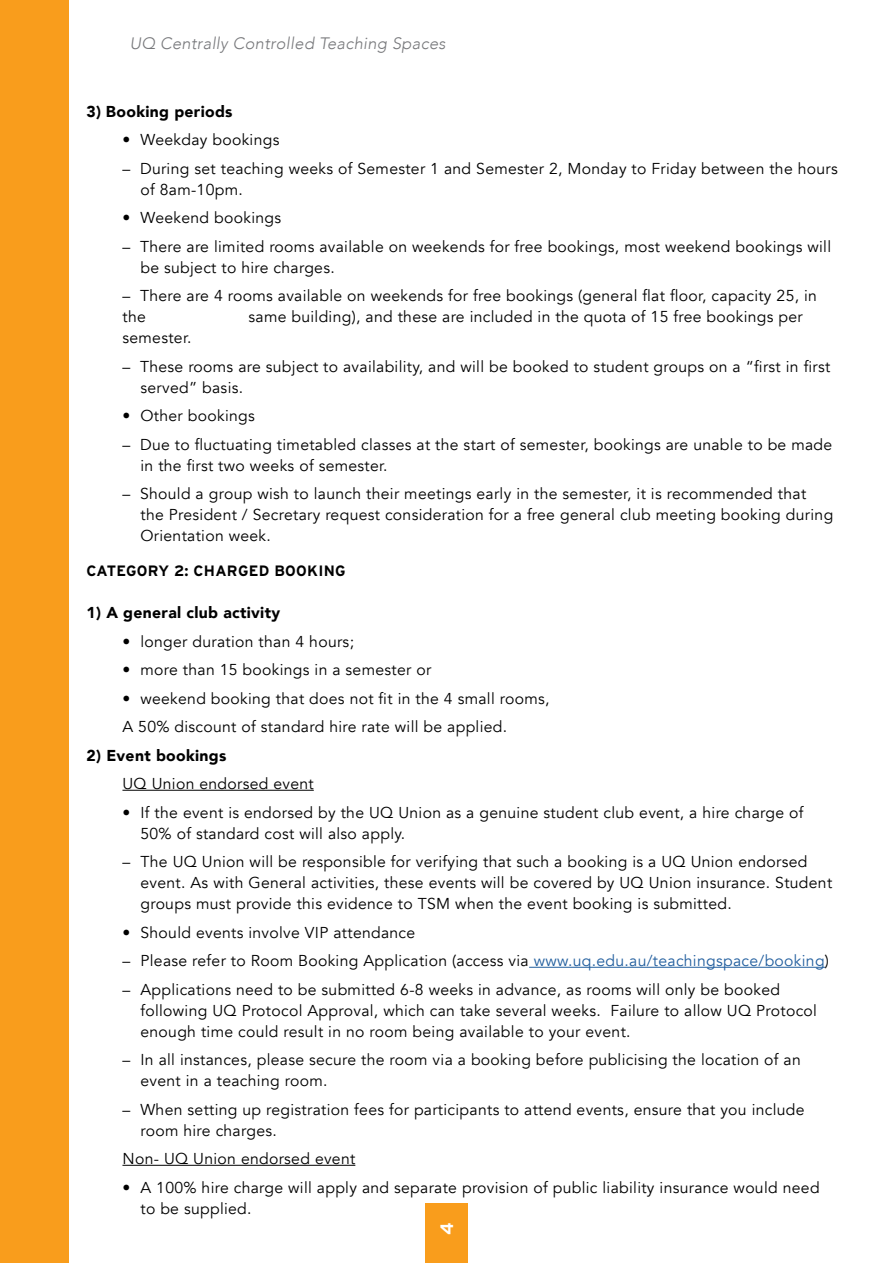
<style>
.page{position:relative;width:893px;height:1263px;background:#fff}
.page>*{position:absolute;margin:0;border:0;box-sizing:border-box;transform-origin:0 0}
.t1{font:700 18px "Interstate";color:#fff}
.t2{font:italic 300 16.5px "Avenir";letter-spacing:.02em;color:#77787b}
.t3{font:15.75px/21px "Avenir";letter-spacing:.02em;color:#000}
.t4{font:900 15.75px "Avenir";letter-spacing:.02em;color:#000}
.t5{font:700 15px "Interstate";letter-spacing:.02em;color:#000}
.s1{color:#215e9e}
</style>
<div class="page">
<div style="left:425px;top:1204px;width:43px;height:59px;background:#f99d1c"></div>
<div style="left:0;top:0;width:69px;height:1263px;background:#f99d1c"></div>
<hr style="left:122px;top:790px;width:192px;height:1px;background:#000">
<hr style="left:529px;top:967px;width:296px;height:1px;background:#215e9e">
<hr style="left:122px;top:1165px;width:233px;height:1px;background:#000">
<p class="t2" style="left:130px;top:34px;width:317px">UQ Centrally Controlled Teaching Spaces</p>
<p class="t4" style="left:86px;top:98px;width:148px">3) Booking periods</p>
<p class="t3" style="left:122px;top:130px;width:158px">• Weekday bookings</p>
<p class="t3" style="left:140px;top:158px;width:699px;text-indent:-18px">– During set teaching weeks of Semester 1 and Semester 2, Monday to Friday between the hours of 8am-10pm.</p>
<p class="t3" style="left:122px;top:208px;width:160px">• Weekend bookings</p>
<p class="t3" style="left:140px;top:236px;width:692px;text-indent:-18px">– There are limited rooms available on weekends for free bookings, most weekend bookings will be subject to hire charges.</p>
<p class="t3" style="left:122px;top:286px;width:696px">– There are 4 rooms available on weekends for free bookings (general flat floor, capacity 25, in the</p>
<p class="t3" style="left:248px;top:307px;width:556px">same building), and these are included in the quota of 15 free bookings per</p>
<p class="t3" style="left:122px;top:328px;width:71px">semester.</p>
<p class="t3" style="left:140px;top:356px;width:691px;text-indent:-18px">– These rooms are subject to availability, and will be booked to student groups on a “first in first served” basis.</p>
<p class="t3" style="left:122px;top:406px;width:134px">• Other bookings</p>
<p class="t3" style="left:140px;top:434px;width:693px;text-indent:-18px">– Due to fluctuating timetabled classes at the start of semester, bookings are unable to be made in the first two weeks of semester.</p>
<p class="t3" style="left:140px;top:484px;width:694px;text-indent:-18px">– Should a group wish to launch their meetings early in the semester, it is recommended that the President / Secretary request consideration for a free general club meeting booking during<br>Orientation week.</p>
<p class="t5" style="left:86px;top:562px;width:261px">CATEGORY 2: CHARGED BOOKING</p>
<p class="t4" style="left:86px;top:599px;width:195px">1) A general club activity</p>
<p class="t3" style="left:122px;top:631px;width:233px">• longer duration than 4 hours;</p>
<p class="t3" style="left:122px;top:659px;width:310px">• more than 15 bookings in a semester or</p>
<p class="t3" style="left:122px;top:684px;width:429px;line-height:28.5px">• weekend booking that does not fit in the 4 small rooms,<br>A 50% discount of standard hire rate will be applied.</p>
<p class="t4" style="left:86px;top:742px;width:142px">2) Event bookings</p>
<p class="t3" style="left:122px;top:773px;width:193px">UQ Union endorsed event</p>
<p class="t3" style="left:140px;top:802px;width:664px;text-indent:-18px">• If the event is endorsed by the UQ Union as a genuine student club event, a hire charge of<br>50% of standard cost will also apply.</p>
<p class="t3" style="left:140px;top:851px;width:693px;text-indent:-18px">– The UQ Union will be responsible for verifying that such a booking is a UQ Union endorsed event. As with General activities, these events will be covered by UQ Union insurance. Student groups must provide this evidence to TSM when the event booking is submitted.</p>
<p class="t3" style="left:122px;top:922px;width:294px">• Should events involve VIP attendance</p>
<p class="t3" style="left:122px;top:950px;width:708px">– Please refer to Room Booking Application (access via <span class="s1">www.uq.edu.au/teachingspace/booking</span>)</p>
<p class="t3" style="left:140px;top:979px;width:678px;text-indent:-18px">– Applications need to be submitted 6-8 weeks in advance, as rooms will only be booked following UQ Protocol Approval, which can take several weeks. Failure to allow UQ Protocol enough time could result in no room being available to your event.</p>
<p class="t3" style="left:140px;top:1049px;width:662px;text-indent:-18px">– In all instances, please secure the room via a booking before publicising the location of an event in a teaching room.</p>
<p class="t3" style="left:140px;top:1099px;width:666px;text-indent:-18px">– When setting up registration fees for participants to attend events, ensure that you include room hire charges.</p>
<p class="t3" style="left:122px;top:1148px;width:234px">Non- UQ Union endorsed event</p>
<p class="t3" style="left:140px;top:1177px;width:681px;text-indent:-18px">• A 100% hire charge will apply and separate provision of public liability insurance would need to be supplied.</p>
<p class="t1" style="left:437px;top:1235px;width:14px;rotate:-90deg">4</p>
<p class="t1" style="left:437px;top:1235px;width:13px;rotate:-90deg">6</p>
</div>
